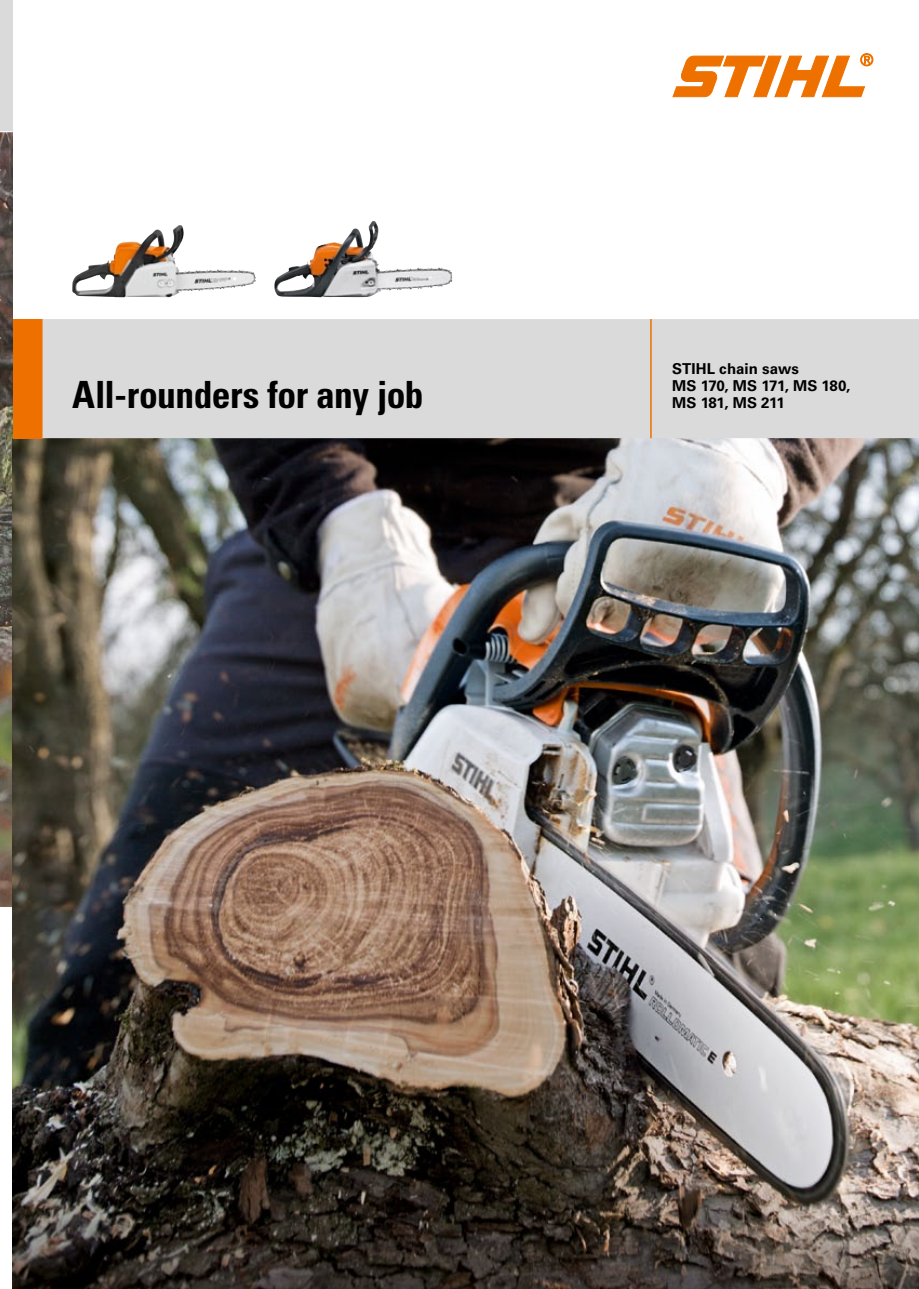
<style>
.page{position:relative;width:919px;height:1289px;background:#fff}
.page>*{position:absolute;margin:0;border:0;box-sizing:border-box;transform-origin:0 0}
.t1{font:700 condensed 37.5px "Univers";letter-spacing:-.015em;color:#000}
.t2{font:700 15px/17.4px "Univers";letter-spacing:.005em;color:#000}
.t3{font:300 10.5px "Univers";color:#fff}
</style>
<div class="page">
<svg style="left:672px;top:53px;width:201px;height:44px"></svg>
<img style="left:0;top:132px;width:13px;height:774px">
<img style="left:13px;top:438px;width:905px;height:850px">
<div style="left:13px;top:319px;width:30px;height:119px;background:#ee7100"></div>
<div style="left:43px;top:319px;width:875px;height:119px;background:#dadada"></div>
<hr style="left:650px;top:319px;width:1px;height:119px;background:#ee7100">
<div style="left:0;top:0;width:13px;height:132px;background:#dadada"></div>
<svg style="left:0;top:131px;width:13px;height:1px"></svg>
<img style="left:274px;top:221px;width:128px;height:76px">
<img style="left:72px;top:225px;width:120px;height:72px">
<p class="t3" style="left:-10px;top:297px;width:4px;rotate:-90deg">,</p>
<h1 class="t1" style="left:72px;top:372px;width:353px">All-rounders for any job</h1>
<p class="t2" style="left:672px;top:359px;width:180px">STIHL chain saws<br>MS 170, MS 171, MS 180,<br>MS 181, MS 211</p>
</div>
